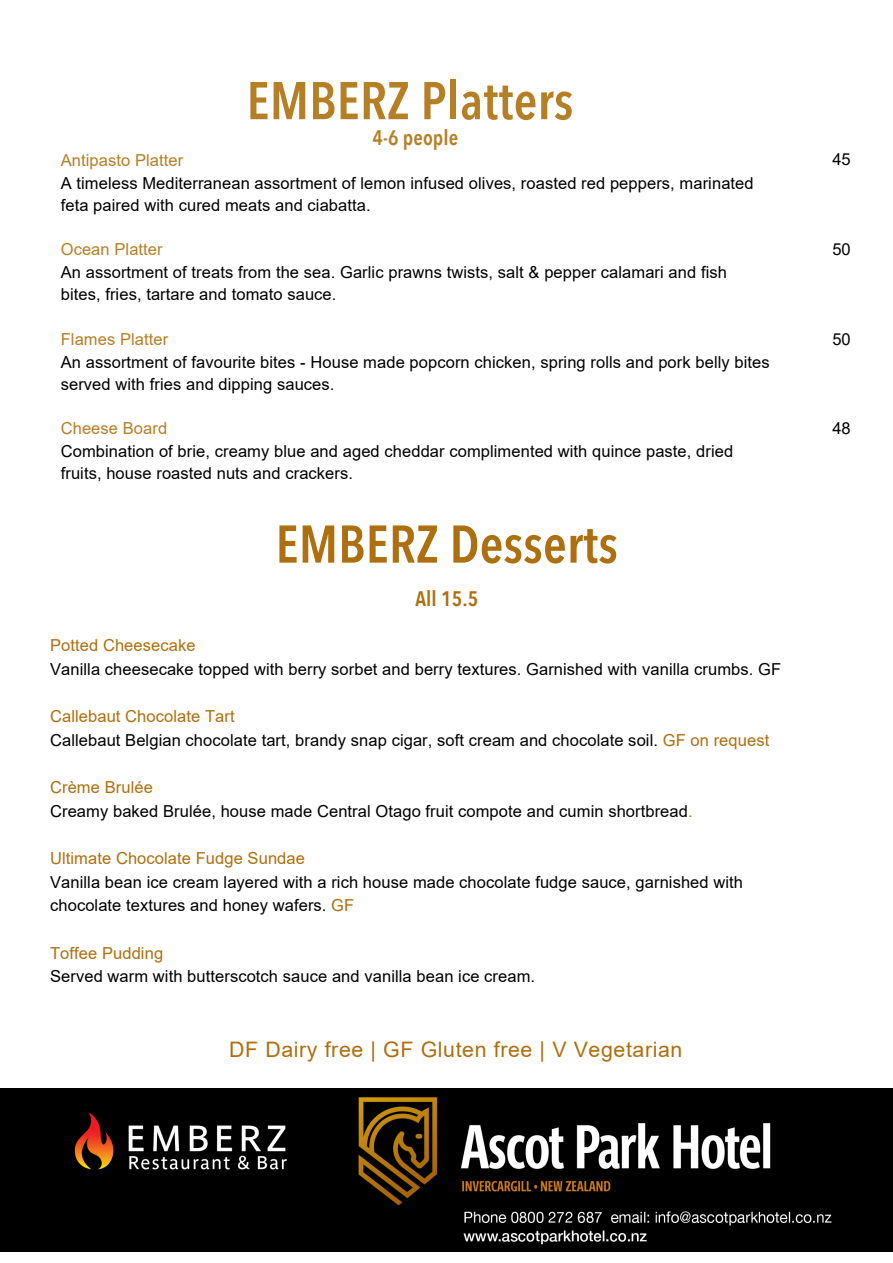
<style>
.page{position:relative;width:893px;height:1263px;background:#fff}
.page>*{position:absolute;margin:0;border:0;box-sizing:border-box;transform-origin:0 0}
.t1{font:600 52.5px "Avenir Next Condensed";letter-spacing:.005em;color:#b57f26}
.t2{font:600 52.5px "Avenir Next Condensed";letter-spacing:.005em;color:#ad6f0f}
.t3{font:21.3px "Arial";letter-spacing:.03em;color:#ad6f0f}
.t4{font:600 21px "Avenir Next Condensed";letter-spacing:.005em;color:#b57f26}
.t5{font:600 21px "Avenir Next Condensed";color:#ad6f0f}
.t6{font:16.5px/22px "Arial";letter-spacing:.005em;color:#000}
.t7{font:16.5px "Arial";letter-spacing:.005em;color:#ad6f0f}
.t8{font:16.5px "Arial";letter-spacing:.005em;color:#b57f26}
.s1{color:#ad6f0f}
</style>
<div class="page">
<img style="left:0;top:1088px;width:893px;height:164px">
<p class="t1" style="left:247px;top:67px;width:328px">EMBERZ Platters</p>
<p class="t4" style="left:372px;top:124px;width:87px">4-6 people</p>
<p class="t8" style="left:61px;top:151px;width:124px">Antipasto Platter</p>
<p class="t6" style="left:61px;top:172px;width:694px">A timeless Mediterranean assortment of lemon infused olives, roasted red peppers, marinated feta paired with cured meats and ciabatta.</p>
<p class="t8" style="left:61px;top:240px;width:103px">Ocean Platter</p>
<p class="t6" style="left:61px;top:262px;width:668px">An assortment of treats from the sea. Garlic prawns twists, salt &amp; pepper calamari and fish bites, fries, tartare and tomato sauce.</p>
<p class="t8" style="left:61px;top:330px;width:109px">Flames Platter</p>
<p class="t6" style="left:61px;top:351px;width:710px">An assortment of favourite bites - House made popcorn chicken, spring rolls and pork belly bites served with fries and dipping sauces.</p>
<p class="t8" style="left:61px;top:419px;width:108px">Cheese Board</p>
<p class="t6" style="left:61px;top:441px;width:674px">Combination of brie, creamy blue and aged cheddar complimented with quince paste, dried fruits, house roasted nuts and crackers.</p>
<p class="t2" style="left:276px;top:510px;width:344px">EMBERZ Desserts</p>
<p class="t5" style="left:415px;top:585px;width:64px">All 15.5</p>
<p class="t7" style="left:50px;top:636px;width:147px">Potted Cheesecake</p>
<p class="t6" style="left:50px;top:658px;width:732px">Vanilla cheesecake topped with berry sorbet and berry textures. Garnished with vanilla crumbs. GF</p>
<p class="t7" style="left:50px;top:707px;width:186px">Callebaut Chocolate Tart</p>
<p class="t6" style="left:50px;top:729px;width:720px">Callebaut Belgian chocolate tart, brandy snap cigar, soft cream and chocolate soil. <span class="s1">GF on request</span></p>
<p class="t7" style="left:50px;top:778px;width:104px">Crème Brulée</p>
<p class="t6" style="left:50px;top:800px;width:644px">Creamy baked Brulée, house made Central Otago fruit compote and cumin shortbread<span class="s1">.</span></p>
<p class="t7" style="left:50px;top:849px;width:256px">Ultimate Chocolate Fudge Sundae</p>
<p class="t6" style="left:50px;top:870px;width:694px;line-height:23.6px">Vanilla bean ice cream layered with a rich house made chocolate fudge sauce, garnished with chocolate textures and honey wafers. <span class="s1">GF</span></p>
<p class="t7" style="left:50px;top:943px;width:115px">Toffee Pudding</p>
<p class="t6" style="left:50px;top:965px;width:486px">Served warm with butterscotch sauce and vanilla bean ice cream.</p>
<p class="t3" style="left:229px;top:1037px;width:455px">DF Dairy free | GF Gluten free | V Vegetarian</p>
<p class="t6" style="left:832px;top:149px;width:20px">45</p>
<p class="t6" style="left:832px;top:238px;width:20px">50</p>
<p class="t6" style="left:832px;top:328px;width:20px">50</p>
<p class="t6" style="left:832px;top:417px;width:20px">48</p>
</div>
